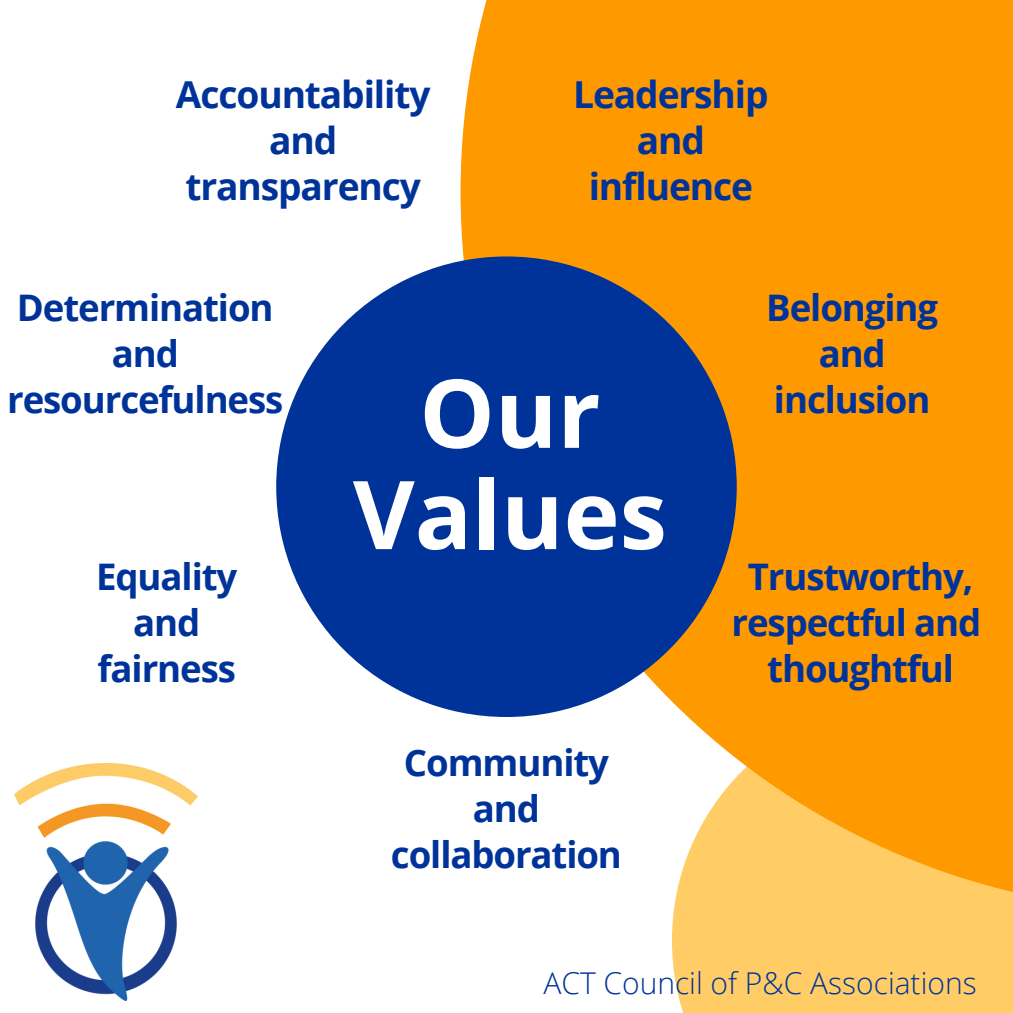
<style>
.page{position:relative;width:1013px;height:1013px;background:#fff}
.page>*{position:absolute;margin:0;border:0;box-sizing:border-box;transform-origin:0 0}
.t1{font:700 95px/101.2px "Open Sans";color:#fff;text-align:center}
.t2{font:700 37.12px/46px "Open Sans";letter-spacing:-.03em;color:#039;text-align:center}
.t3{font:700 36.62px/46px "Open Sans";letter-spacing:-.03em;color:#039;text-align:center}
.t4{font:300 30px "Open Sans";color:#039}
</style>
<div class="page">
<div style="left:672px;top:911px;width:340px;height:101px;background:#fc6"></div>
<svg style="left:460px;top:0;width:552px;height:911px;background:#fea928"></svg>
<div style="left:276px;top:256px;width:460px;height:461px;background:#039;border-radius:50%"></div>
<img style="left:15px;top:763px;width:182px;height:237px">
<p class="t2" style="left:176px;top:71px;width:256px">Accountability and</p>
<p class="t2" style="left:185px;top:163px;width:237px">transparency</p>
<p class="t2" style="left:573px;top:71px;width:197px">Leadership and</p>
<p class="t2" style="left:588px;top:163px;width:166px">influence</p>
<p class="t3" style="left:7px;top:283px;width:278px">Determination and resourcefulness</p>
<p class="t3" style="left:766px;top:283px;width:173px">Belonging and inclusion</p>
<p class="t1" style="left:353px;top:360px;width:315px">Our<br>Values</p>
<p class="t3" style="left:96px;top:553px;width:143px">Equality and fairness</p>
<p class="t3" style="left:731px;top:553px;width:251px">Trustworthy, respectful and</p>
<p class="t3" style="left:767px;top:645px;width:188px">thoughtful</p>
<p class="t3" style="left:391px;top:738px;width:232px">Community and collaboration</p>
<p class="t4" style="left:543px;top:962px;width:435px">ACT Council of P&amp;C Associations</p>
</div>
